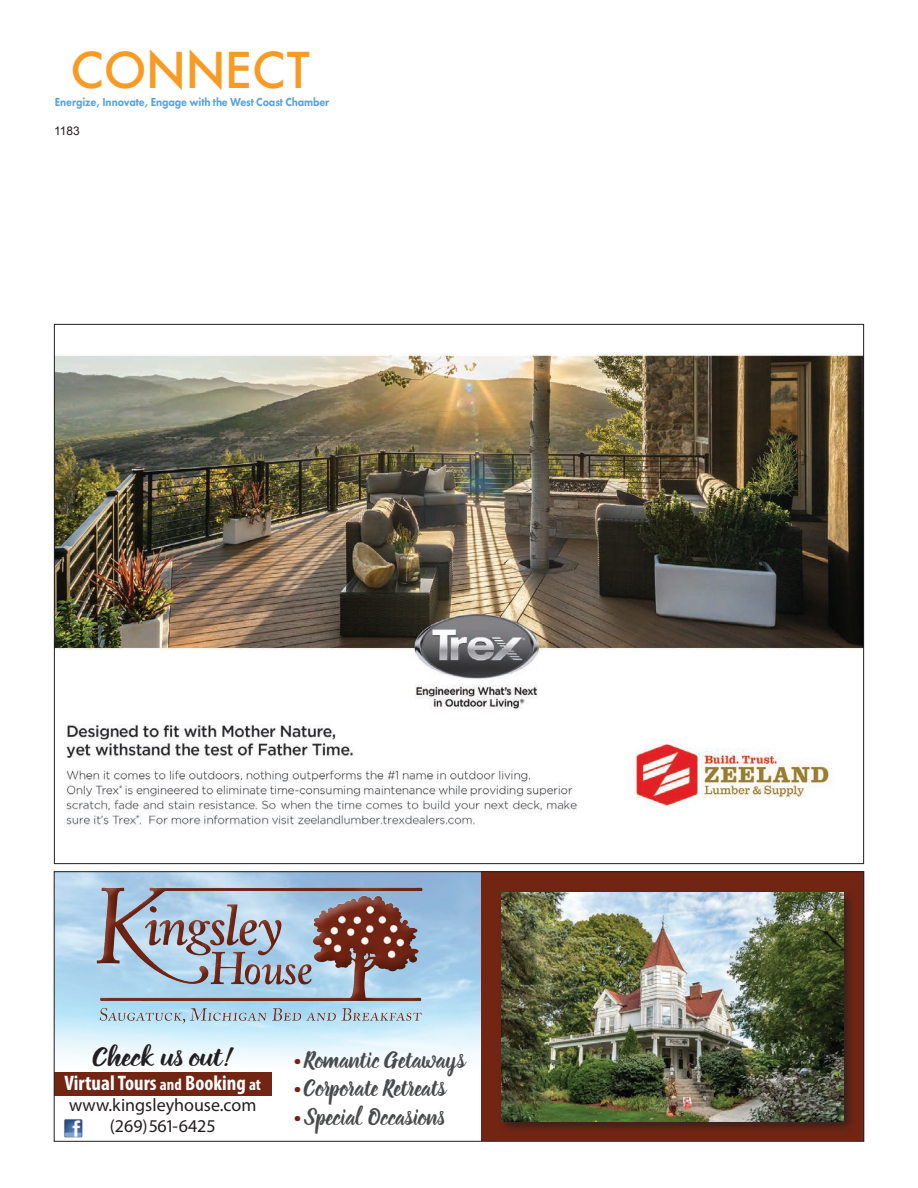
<style>
.page{position:relative;width:918px;height:1188px;background:#fff}
.page>*{position:absolute;margin:0;border:0;box-sizing:border-box;transform-origin:0 0}
.t1{font:500 48px "Futura";letter-spacing:-.015em;color:#f89b24}
.t2{font:27px "beloved";color:#231f20;scale:1.25 1}
.t3{font:24px "beloved";color:#494a4b;scale:1.1 1}
.t4{font:700 condensed 21px "Myriad Pro";color:#fff}
.t5{font:18px/21px "Myriad Pro";color:#231f20;text-align:center}
.t6{font:800 12px "Futura PT";letter-spacing:-.01em;color:#5ba3d9;scale:.9 1}
.t7{font:12px "Arial";color:#231f20}
.s1{font-size:16.5px}
.s2{font-family:"Myriad Pro";font-weight:700;font-stretch:condensed;color:#732513}
</style>
<div class="page">
<img style="left:56px;top:353px;width:806px;height:475px">
<div style="left:54px;top:1072px;width:218px;height:23px;background:#732513"></div>
<div style="left:481px;top:872px;width:383px;height:269px;background:#732513"></div>
<div style="left:95px;top:883px;width:330px;height:145px;background:#231f20;opacity:.5"></div>
<div style="left:498px;top:889px;width:358px;height:245px;background:#231f20;opacity:.75"></div>
<img style="left:502px;top:893px;width:341px;height:228px">
<img style="left:64px;top:1119px;width:19px;height:18px">
<h1 class="t1" style="left:70px;top:37px;width:241px">CONNECT</h1>
<p class="t7" style="left:54px;top:123px;width:27px">1183</p>
<p class="t6" style="left:55px;top:94px;width:306px">Energize, Innovate, Engage with the West Coast Chamber</p>
<p class="t2" style="left:93px;top:1042px;width:113px">Check us out!</p>
<p class="t4" style="left:65px;top:1070px;width:198px">Virtual Tours <span class="s1">and</span> Booking <span class="s1">at</span></p>
<p class="t5" style="left:69px;top:1094px;width:189px">www.kingsleyhouse.com (269) 561-6425</p>
<p class="t3" style="left:294px;top:1047px;width:156px"><span class="s2">•</span>Romantic Getaways</p>
<p class="t3" style="left:294px;top:1075px;width:139px"><span class="s2">•</span>Corporate Retreats</p>
<p class="t3" style="left:294px;top:1104px;width:138px"><span class="s2">•</span>Special Occasions</p>
</div>
